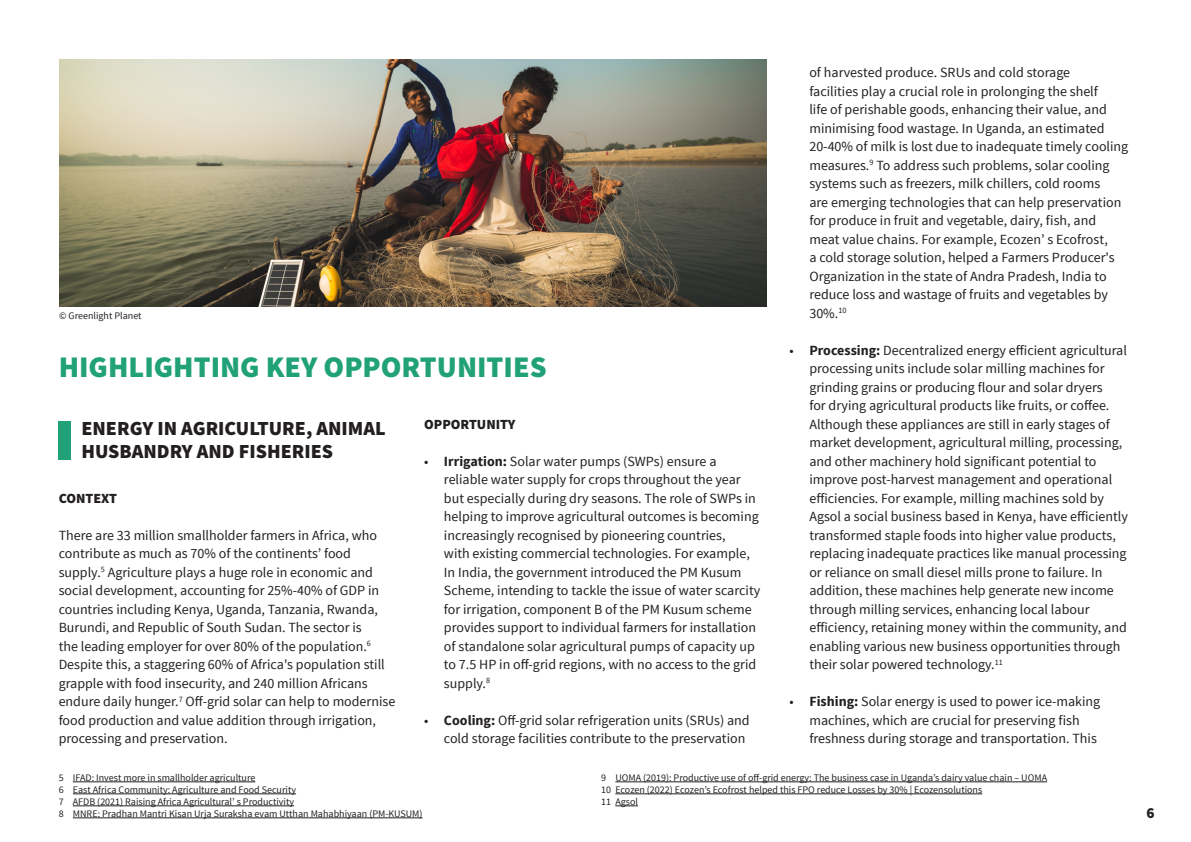
<style>
.page{position:relative;width:1191px;height:842px;background:#fff}
.page>*{position:absolute;margin:0;border:0;box-sizing:border-box;transform-origin:0 0}
.Heading_3_Column_Span{font:900 30px "Source Sans Pro";color:#21a178}
.Subheading{font:900 20px "Source Sans Pro";color:#231f20}
.t1{font:900 15px "Source Sans Pro";color:#231f20}
.Paragraph{font:14px/18.5px "Source Sans Pro";color:#231f20}
.BoldPara{font:900 14px "Source Sans Pro";color:#231f20}
.Footnotes{font:10px "Source Sans Pro";color:#231f20}
.s1{font-weight:700}
</style>
<div class="page">
<hr style="left:73px;top:781px;width:182px;height:1px;background:#231f20">
<hr style="left:73px;top:793px;width:223px;height:1px;background:#231f20">
<hr style="left:73px;top:805px;width:221px;height:1px;background:#231f20">
<hr style="left:73px;top:817px;width:349px;height:1px;background:#231f20">
<hr style="left:615px;top:781px;width:432px;height:1px;background:#231f20">
<hr style="left:615px;top:793px;width:367px;height:1px;background:#231f20">
<svg style="left:615px;top:805px;width:23px;height:1px"></svg>
<div style="left:59px;top:421px;width:12px;height:38px;background:#21a178"></div>
<img style="left:59px;top:59px;width:707px;height:247px">
<p class="Footnotes" style="left:59px;top:310px;width:84px">© Greenlight Planet</p>
<p class="Heading_3_Column_Span" style="left:59px;top:346px;width:489px">HIGHLIGHTING KEY OPPORTUNITIES</p>
<p class="Subheading" style="left:81px;top:414px;width:306px">ENERGY IN AGRICULTURE, ANIMAL</p>
<p class="Subheading" style="left:81px;top:437px;width:253px">HUSBANDRY AND FISHERIES</p>
<p class="BoldPara" style="left:59px;top:488px;width:60px">CONTEXT</p>
<p class="Paragraph" style="left:59px;top:526px;width:338px">There are 33 million smallholder farmers in Africa, who contribute as much as 70% of the continents’ food supply.<sup>5</sup> Agriculture plays a huge role in economic and social development, accounting for 25%-40% of GDP in countries including Kenya, Uganda, Tanzania, Rwanda, Burundi, and Republic of South Sudan. The sector is<br>the leading employer for over 80% of the population.<sup>6<br></sup>Despite this, a staggering 60% of Africa's population still grapple with food insecurity, and 240 million Africans endure daily hunger.<sup>7</sup> Off-grid solar can help to modernise food production and value addition through irrigation, processing and preservation.</p>
<p class="BoldPara" style="left:424px;top:414px;width:93px">OPPORTUNITY</p>
<p class="Paragraph" style="left:444px;top:452px;width:318px;text-indent:-20px">• <span class="s1">Irrigation:</span> Solar water pumps (SWPs) ensure a reliable water supply for crops throughout the year but especially during dry seasons. The role of SWPs in helping to improve agricultural outcomes is becoming increasingly recognised by pioneering countries,<br>with existing commercial technologies. For example, In India, the government introduced the PM Kusum Scheme, intending to tackle the issue of water scarcity for irrigation, component B of the PM Kusum scheme provides support to individual farmers for installation of standalone solar agricultural pumps of capacity up to 7.5 HP in off-grid regions, with no access to the grid supply.<sup>8</sup></p>
<p class="Paragraph" style="left:444px;top:711px;width:307px;text-indent:-20px">• <span class="s1">Cooling:</span> Off-grid solar refrigeration units (SRUs) and cold storage facilities contribute to the preservation</p>
<p class="Paragraph" style="left:809px;top:64px;width:320px">of harvested produce. SRUs and cold storage<br>facilities play a crucial role in prolonging the shelf<br>life of perishable goods, enhancing their value, and minimising food wastage. In Uganda, an estimated 20-40% of milk is lost due to inadequate timely cooling measures.<sup>9</sup> To address such problems, solar cooling systems such as freezers, milk chillers, cold rooms<br>are emerging technologies that can help preservation for produce in fruit and vegetable, dairy, fish, and meat value chains. For example, Ecozen’ s Ecofrost,<br>a cold storage solution, helped a Farmers Producer's Organization in the state of Andra Pradesh, India to reduce loss and wastage of fruits and vegetables by 30%.<sup>10</sup></p>
<p class="Paragraph" style="left:809px;top:341px;width:320px;text-indent:-20px">• <span class="s1">Processing:</span> Decentralized energy efficient agricultural processing units include solar milling machines for grinding grains or producing flour and solar dryers<br>for drying agricultural products like fruits, or coffee.<br>Although these appliances are still in early stages of market development, agricultural milling, processing, and other machinery hold significant potential to improve post-harvest management and operational efficiencies. For example, milling machines sold by Agsol a social business based in Kenya, have efficiently transformed staple foods into higher value products, replacing inadequate practices like manual processing or reliance on small diesel mills prone to failure. In addition, these machines help generate new income through milling services, enhancing local labour efficiency, retaining money within the community, and enabling various new business opportunities through their solar powered technology.<sup>11</sup></p>
<p class="Paragraph" style="left:809px;top:693px;width:292px;text-indent:-20px">• <span class="s1">Fishing:</span> Solar energy is used to power ice-making machines, which are crucial for preserving fish freshness during storage and transportation. This</p>
<p class="Footnotes" style="left:59px;top:771px;width:198px">5 IFAD: Invest more in smallholder agriculture</p>
<p class="Footnotes" style="left:59px;top:783px;width:239px">6 East Africa Community: Agriculture and Food Security</p>
<p class="Footnotes" style="left:59px;top:795px;width:237px">7 AFDB (2021) Raising Africa Agricultural’ s Productivity</p>
<p class="Footnotes" style="left:59px;top:807px;width:365px">8 MNRE: Pradhan Mantri Kisan Urja Suraksha evam Utthan Mahabhiyaan (PM-KUSUM)</p>
<p class="Footnotes" style="left:601px;top:771px;width:447px">9 UOMA (2019): Productive use of off-grid energy: The business case in Uganda’s dairy value chain – UOMA</p>
<p class="Footnotes" style="left:601px;top:783px;width:382px">10 Ecozen (2022) Ecozen’s Ecofrost helped this FPO reduce Losses by 30% | Ecozensolutions</p>
<p class="Footnotes" style="left:601px;top:795px;width:38px">11 Agsol</p>
<p class="t1" style="left:1146px;top:802px;width:10px">6</p>
</div>
